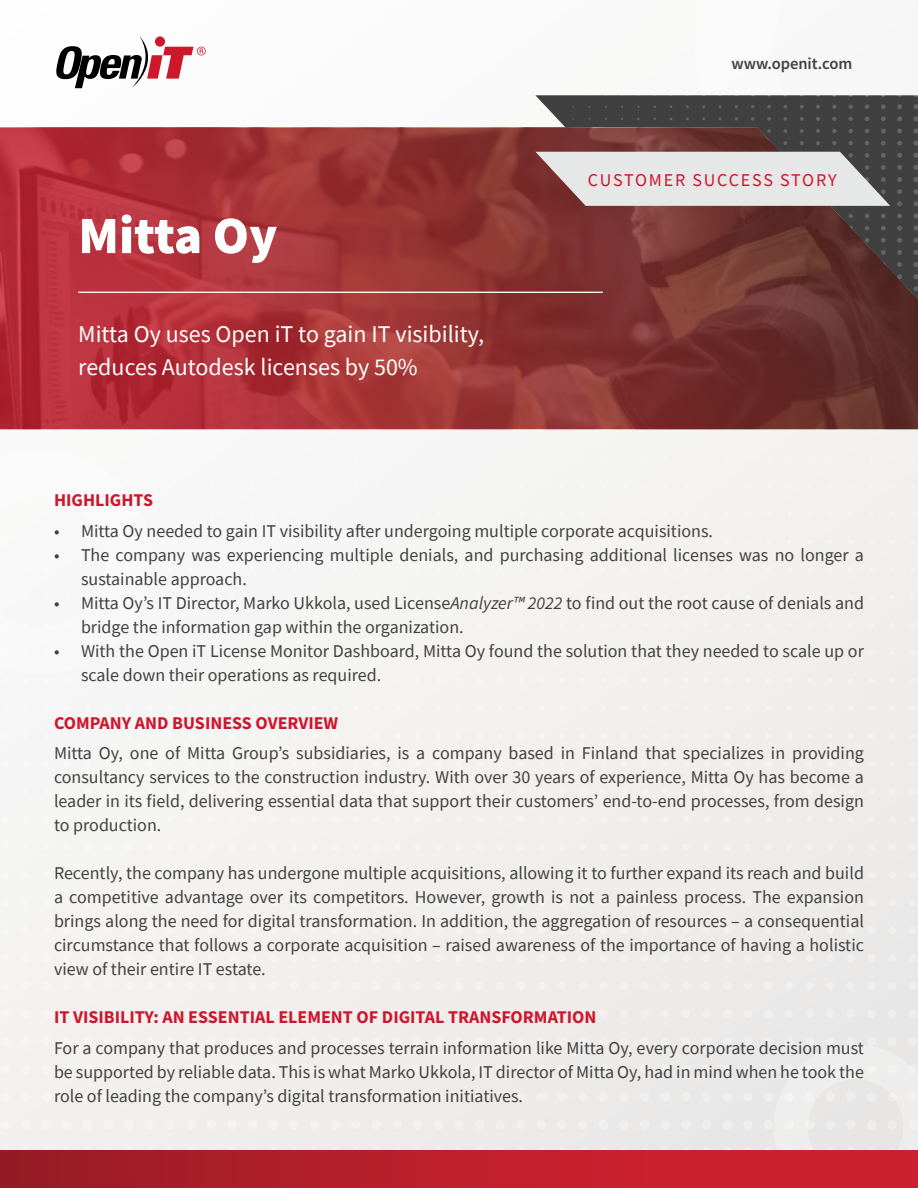
<style>
.page{position:relative;width:918px;height:1188px;background:#f3f2f1}
.page>*{position:absolute;margin:0;border:0;box-sizing:border-box;transform-origin:0 0}
.t1{font:900 52.5px "Source Sans Pro";color:#fff}
.t2{font:24px/33px "Source Sans Pro";color:#fff}
.t3{font:18px/24px "Source Sans Pro";color:#404040}
.t4{font:700 18px "Source Sans Pro";color:#cd172d}
.t5{font:18px "Source Sans Pro";letter-spacing:.1em;color:#cd172d}
.t6{font:600 16.5px "Source Sans Pro";color:#404040}
.s1{font-style:italic}
</style>
<div class="page">
<svg style="left:24px;top:429px;width:870px;height:1px"></svg>
<div style="left:809px;top:1053px;width:109px;height:97px;background:#eaeae9"></div>
<div style="left:0;top:1150px;width:918px;height:38px;background:linear-gradient(to right,#9a1d27,#d92130)"></div>
<svg style="left:54px;top:36px;width:152px;height:52px"></svg>
<svg style="left:913px;top:95px;width:5px;height:32px"></svg>
<svg style="left:897px;top:95px;width:5px;height:32px"></svg>
<svg style="left:0;top:127px;width:918px;height:302px;background:#a03337"></svg>
<svg style="left:535px;top:95px;width:355px;height:302px"></svg>
<hr style="left:78px;top:292px;width:525px;height:1px;background:#fff">
<p class="t6" style="left:731px;top:57px;width:123px">www.openit.com</p>
<h1 class="t1" style="left:78px;top:215px;width:201px">Mitta Oy</h1>
<h2 class="t2" style="left:78px;top:320px;width:407px">Mitta Oy uses Open iT to gain IT visibility, reduces Autodesk licenses by 50%</h2>
<p class="t5" style="left:588px;top:173px;width:250px">CUSTOMER SUCCESS STORY</p>
<p class="t4" style="left:54px;top:492px;width:101px">HIGHLIGHTS</p>
<p class="t3" style="left:54px;top:520px;width:661px">• Mitta Oy needed to gain IT visibility after undergoing multiple corporate acquisitions.</p>
<p class="t3" style="left:81px;top:544px;width:784px;text-indent:-27px">• The company was experiencing multiple denials, and purchasing additional licenses was no longer a sustainable approach.</p>
<p class="t3" style="left:81px;top:592px;width:785px;text-indent:-27px">• Mitta Oy’s IT Director, Marko Ukkola, used License<span class="s1">Analyzer™ 2022</span> to find out the root cause of denials and bridge the information gap within the organization.</p>
<p class="t3" style="left:81px;top:640px;width:784px;text-indent:-27px">• With the Open iT License Monitor Dashboard, Mitta Oy found the solution that they needed to scale up or scale down their operations as required.</p>
<p class="t4" style="left:54px;top:715px;width:286px">COMPANY AND BUSINESS OVERVIEW</p>
<p class="t3" style="left:54px;top:741px;width:812px;text-align:justify">Mitta Oy, one of Mitta Group’s subsidiaries, is a company based in Finland that specializes in providing consultancy services to the construction industry. With over 30 years of experience, Mitta Oy has become a leader in its field, delivering essential data that support their customers’ end-to-end processes, from design to production.</p>
<p class="t3" style="left:54px;top:861px;width:812px;text-align:justify">Recently, the company has undergone multiple acquisitions, allowing it to further expand its reach and build a competitive advantage over its competitors. However, growth is not a painless process. The expansion brings along the need for digital transformation. In addition, the aggregation of resources – a consequential circumstance that follows a corporate acquisition – raised awareness of the importance of having a holistic view of their entire IT estate.</p>
<p class="t4" style="left:54px;top:1010px;width:544px">IT VISIBILITY: AN ESSENTIAL ELEMENT OF DIGITAL TRANSFORMATION</p>
<p class="t3" style="left:54px;top:1036px;width:812px;text-align:justify">For a company that produces and processes terrain information like Mitta Oy, every corporate decision must be supported by reliable data. This is what Marko Ukkola, IT director of Mitta Oy, had in mind when he took the role of leading the company’s digital transformation initiatives.</p>
</div>
